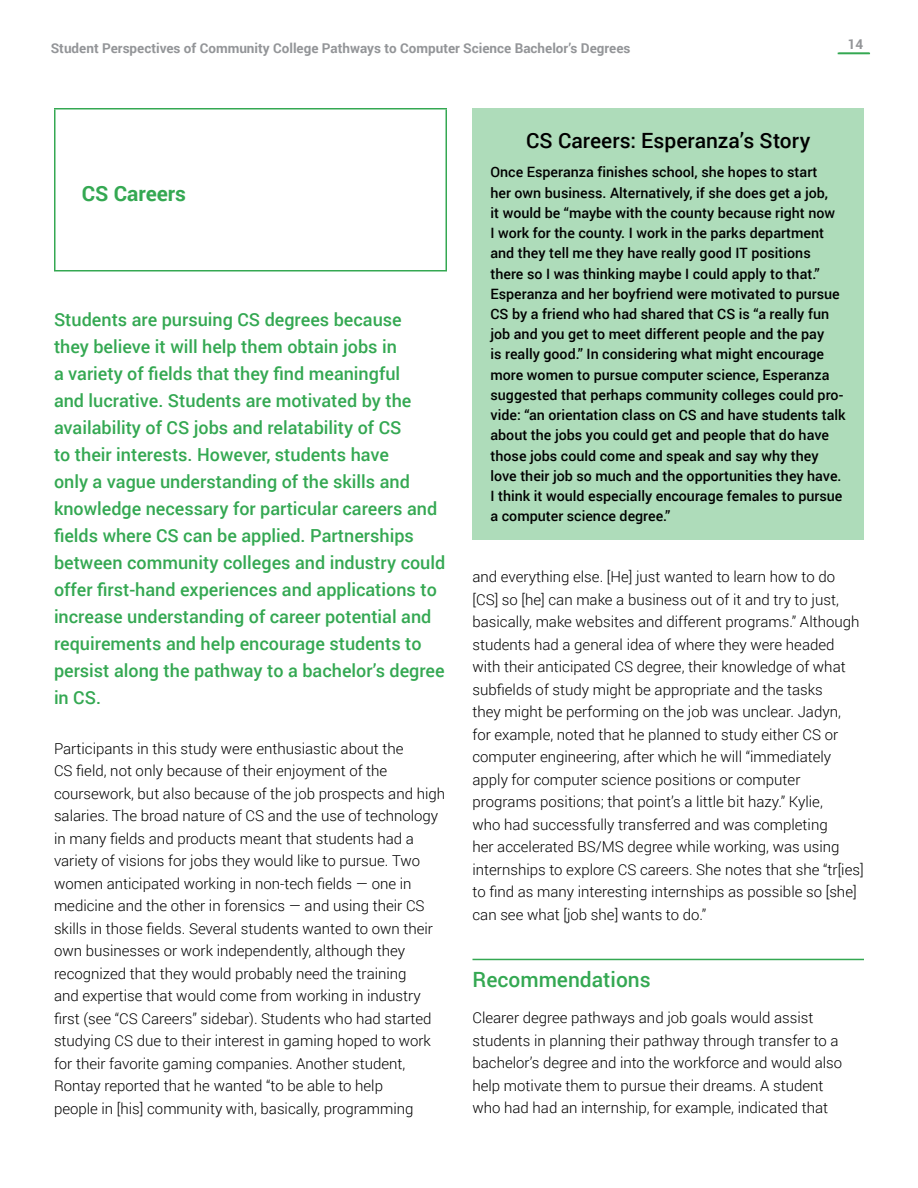
<style>
.page{position:relative;width:918px;height:1188px;background:#fff}
.page>*{position:absolute;margin:0;border:0;box-sizing:border-box;transform-origin:0 0}
.t1{font:500 21px "Roboto";color:#000}
.t2{font:500 21px "Roboto";color:#34a852}
.t3{font:700 21px "Roboto";color:#34a852}
.t4{font:500 18px/27px "Roboto";color:#34a852}
.t5{font:300 15px/22.5px "Roboto";color:#000}
.t6{font:500 14.25px/20.2px "Roboto";color:#000}
.t7{font:700 13.5px "Roboto";color:#939598}
</style>
<div class="page">
<hr style="left:838px;top:53px;width:32px;height:1px;background:#34a852">
<hr style="left:54px;top:110px;width:2px;height:160px;background:#34a852">
<hr style="left:54px;top:108px;width:393px;height:2px;background:#34a852">
<hr style="left:446px;top:110px;width:1px;height:160px;background:#34a852">
<hr style="left:54px;top:270px;width:393px;height:2px;background:#34a852">
<hr style="left:472px;top:959px;width:392px;height:1px;background:#34a852">
<div style="left:472px;top:108px;width:392px;height:432px;background:#aedcba"></div>
<p class="t7" style="left:51px;top:39px;width:581px">Student Perspectives of Community College Pathways to Computer Science Bachelor’s Degrees</p>
<p class="t7" style="left:848px;top:35px;width:17px">14</p>
<h1 class="t3" style="left:82px;top:178px;width:106px">CS Careers</h1>
<p class="t4" style="left:54px;top:306px;width:393px">Students are pursuing CS degrees because<br>they believe it will help them obtain jobs in<br>a variety of fields that they find meaningful<br>and lucrative. Students are motivated by the availability of CS jobs and relatability of CS<br>to their interests. However, students have<br>only a vague understanding of the skills and knowledge necessary for particular careers and fields where CS can be applied. Partnerships between community colleges and industry could offer first-hand experiences and applications to increase understanding of career potential and requirements and help encourage students to persist along the pathway to a bachelor’s degree in CS.</p>
<p class="t5" style="left:54px;top:737px;width:393px">Participants in this study were enthusiastic about the<br>CS field, not only because of their enjoyment of the coursework, but also because of the job prospects and high salaries. The broad nature of CS and the use of technology in many fields and products meant that students had a variety of visions for jobs they would like to pursue. Two women anticipated working in non-tech fields — one in medicine and the other in forensics — and using their CS skills in those fields. Several students wanted to own their own businesses or work independently, although they recognized that they would probably need the training<br>and expertise that would come from working in industry first (see “CS Careers” sidebar). Students who had started studying CS due to their interest in gaming hoped to work for their favorite gaming companies. Another student, Rontay reported that he wanted “to be able to help<br>people in [his] community with, basically, programming</p>
<h1 class="t1" style="left:526px;top:126px;width:286px">CS Careers: Esperanza’s Story</h1>
<p class="t6" style="left:490px;top:162px;width:357px">Once Esperanza finishes school, she hopes to start<br>her own business. Alternatively, if she does get a job,<br>it would be “maybe with the county because right now<br>I work for the county. I work in the parks department and they tell me they have really good IT positions there so I was thinking maybe I could apply to that.” Esperanza and her boyfriend were motivated to pursue CS by a friend who had shared that CS is “a really fun job and you get to meet different people and the pay<br>is really good.” In considering what might encourage more women to pursue computer science, Esperanza suggested that perhaps community colleges could pro&shy;vide: “an orientation class on CS and have students talk about the jobs you could get and people that do have those jobs could come and speak and say why they love their job so much and the opportunities they have.<br>I think it would especially encourage females to pursue a computer science degree.”</p>
<p class="t5" style="left:472px;top:565px;width:393px">and everything else. [He] just wanted to learn how to do [CS] so [he] can make a business out of it and try to just, basically, make websites and different programs.” Although students had a general idea of where they were headed with their anticipated CS degree, their knowledge of what subfields of study might be appropriate and the tasks<br>they might be performing on the job was unclear. Jadyn,<br>for example, noted that he planned to study either CS or computer engineering, after which he will “immediately apply for computer science positions or computer programs positions; that point’s a little bit hazy.” Kylie,<br>who had successfully transferred and was completing<br>her accelerated BS/MS degree while working, was using internships to explore CS careers. She notes that she “tr[ies] to find as many interesting internships as possible so [she] can see what [job she] wants to do.”</p>
<h1 class="t2" style="left:472px;top:965px;width:180px">Recommendations</h1>
<p class="t5" style="left:472px;top:1006px;width:371px">Clearer degree pathways and job goals would assist students in planning their pathway through transfer to a bachelor’s degree and into the workforce and would also help motivate them to pursue their dreams. A student who had had an internship, for example, indicated that</p>
</div>
